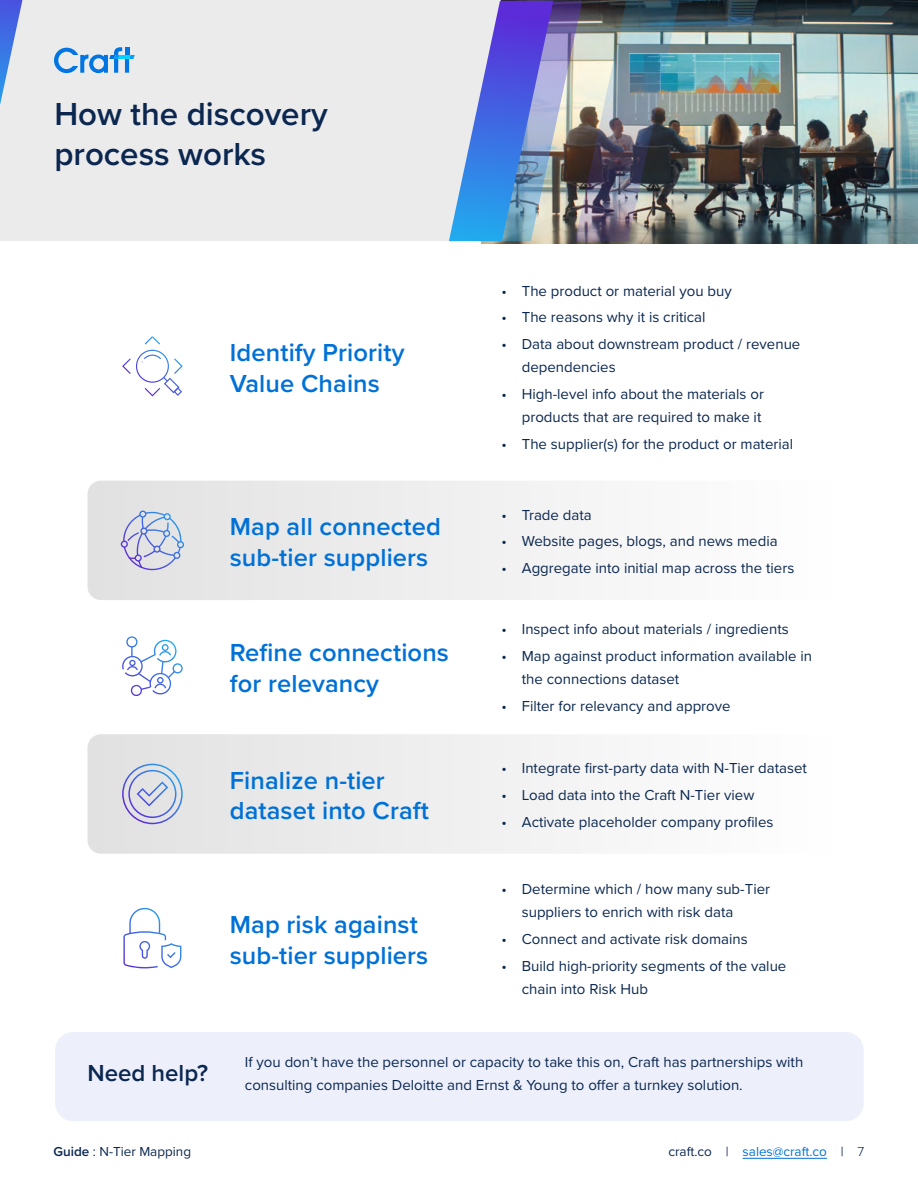
<style>
.page{position:relative;width:918px;height:1188px;background:#fff}
.page>*{position:absolute;margin:0;border:0;box-sizing:border-box;transform-origin:0 0}
.t1{font:600 33px/39.6px "Proxima Nova";color:#0b2750}
.t2{font:600 25.5px/30.6px "Proxima Nova";letter-spacing:.005em;color:#0071d7}
.t3{font:600 24px "Proxima Nova";color:#0b2750}
.t4{font:15px/23.2px "Proxima Nova";color:#0b2750}
.t5{font:13.5px "Proxima Nova";color:#0071d7}
.t6{font:13.5px "Proxima Nova";color:#0b2750}
.s1{font-weight:600}
.s2{color:#0b2750}
.s3{font-weight:300;color:#0b2750}
</style>
<div class="page">
<hr style="left:743px;top:1158px;width:84px;height:1px;background:#0071d7">
<div style="left:55px;top:1032px;width:809px;height:89px;background:#edf0fb;border-radius:18px"></div>
<svg style="left:87px;top:481px;width:493px;height:119px"></svg>
<svg style="left:87px;top:734px;width:493px;height:120px"></svg>
<img style="left:481px;top:0;width:437px;height:243px">
<div style="left:1px;top:1px;width:500px;height:240px;background:#ebebec"></div>
<img style="left:449px;top:1px;width:230px;height:240px">
<svg style="left:54px;top:47px;width:81px;height:26px"></svg>
<svg style="left:0;top:0;width:22px;height:105px"></svg>
<svg style="left:121px;top:511px;width:64px;height:59px;background:#c8cde3"></svg>
<svg style="left:122px;top:636px;width:61px;height:60px"></svg>
<svg style="left:122px;top:764px;width:61px;height:60px;background:#c8cde3"></svg>
<svg style="left:122px;top:336px;width:61px;height:60px"></svg>
<svg style="left:123px;top:908px;width:58px;height:60px"></svg>
<h1 class="t1" style="left:54px;top:93px;width:275px">How the discovery process works</h1>
<h2 class="t2" style="left:230px;top:337px;width:176px">Identify Priority<br>Value Chains</h2>
<h2 class="t2" style="left:230px;top:511px;width:213px">Map all connected sub-tier suppliers</h2>
<h2 class="t2" style="left:230px;top:636px;width:221px">Refine connections for relevancy</h2>
<h2 class="t2" style="left:230px;top:764px;width:201px">Finalize n-tier dataset into Craft</h2>
<h2 class="t2" style="left:230px;top:908px;width:200px">Map risk against sub-tier suppliers</h2>
<p class="t4" style="left:502px;top:278px;width:232px">• The product or material you buy</p>
<p class="t4" style="left:502px;top:305px;width:205px">• The reasons why it is critical</p>
<p class="t4" style="left:522px;top:332px;width:280px;text-indent:-20px">• Data about downstream product / revenue dependencies</p>
<p class="t4" style="left:502px;top:382px;width:264px;text-align:right">• High-level info about the materials or products that are required to make it</p>
<p class="t4" style="left:502px;top:432px;width:293px">• The supplier(s) for the product or material</p>
<p class="t4" style="left:502px;top:502px;width:92px">• Trade data</p>
<p class="t4" style="left:502px;top:529px;width:278px">• Website pages, blogs, and news media</p>
<p class="t4" style="left:502px;top:556px;width:294px">• Aggregate into initial map across the tiers</p>
<p class="t4" style="left:502px;top:616px;width:289px">• Inspect info about materials / ingredients</p>
<p class="t4" style="left:522px;top:643px;width:292px;text-indent:-20px">• Map against product information available in the connections dataset</p>
<p class="t4" style="left:502px;top:693px;width:231px">• Filter for relevancy and approve</p>
<p class="t4" style="left:502px;top:756px;width:307px">• Integrate first-party data with N-Tier dataset</p>
<p class="t4" style="left:502px;top:783px;width:254px">• Load data into the Craft N-Tier view</p>
<p class="t4" style="left:502px;top:809px;width:273px">• Activate placeholder company profiles</p>
<p class="t4" style="left:522px;top:877px;width:250px;text-indent:-20px">• Determine which / how many sub-Tier suppliers to enrich with risk data</p>
<p class="t4" style="left:502px;top:927px;width:248px">• Connect and activate risk domains</p>
<p class="t4" style="left:522px;top:954px;width:266px;text-indent:-20px">• Build high-priority segments of the value chain into Risk Hub</p>
<h3 class="t3" style="left:87px;top:1055px;width:122px">Need help?</h3>
<p class="t4" style="left:245px;top:1050px;width:560px">If you don’t have the personnel or capacity to take this on, Craft has partnerships with consulting companies Deloitte and Ernst &amp; Young to offer a turnkey solution.</p>
<p class="t6" style="left:53px;top:1142px;width:139px"><span class="s1">Guide</span> : N-Tier Mapping</p>
<p class="t5" style="left:668px;top:1142px;width:197px"><span class="s2">craft.co |</span> sales@craft.co <span class="s2">|</span> <span class="s3">7</span></p>
</div>
